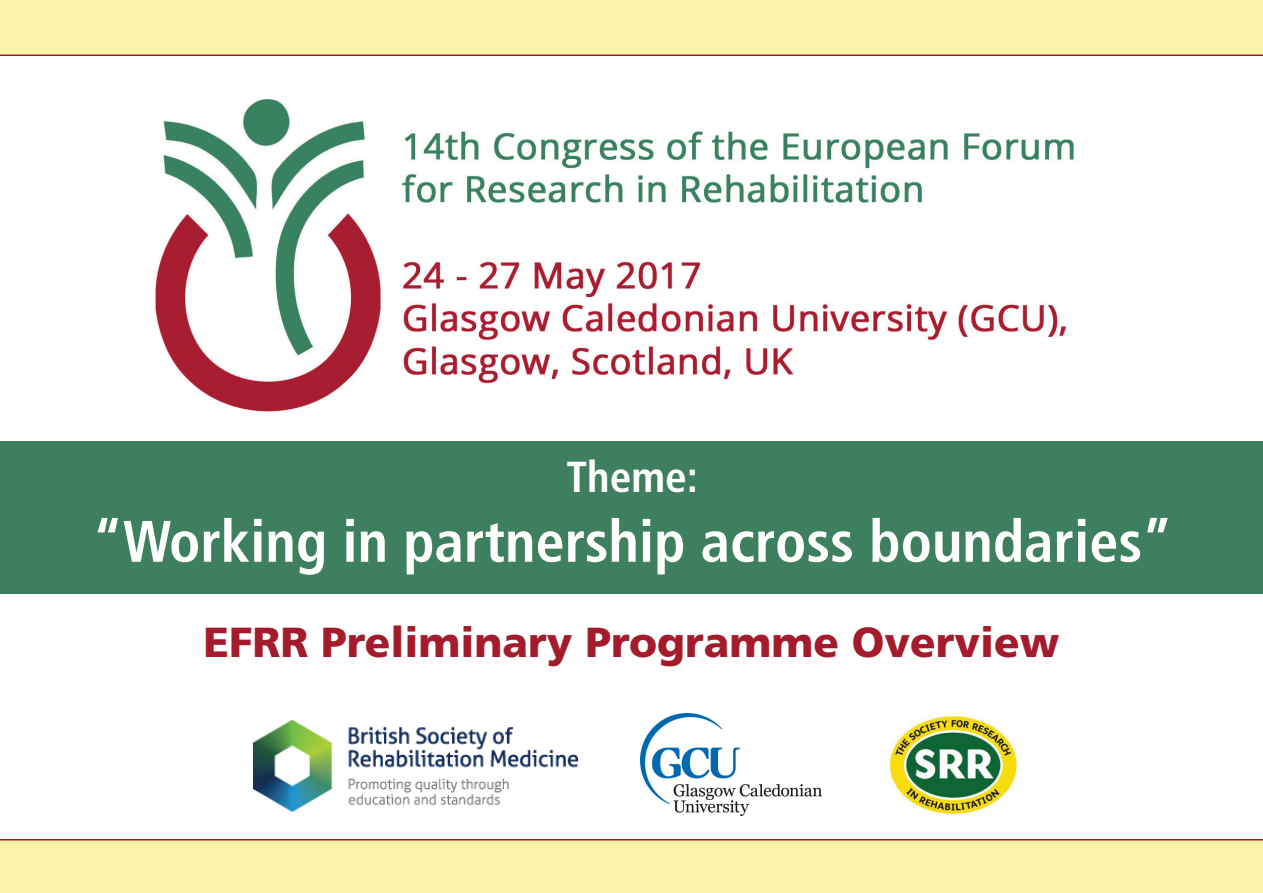
<style>
.page{position:relative;width:1263px;height:893px;background:#fff}
.page>*{position:absolute;margin:0;border:0;box-sizing:border-box;transform-origin:0 0}
.t1{font:700 condensed 58.5px "Frutiger";color:#fff}
.t2{font:700 condensed 43.35px "Frutiger";color:#fff}
.t3{font:900 42px "Frutiger";color:#a41c2b}
</style>
<div class="page">
<div style="left:0;top:0;width:1263px;height:56px;background:#fcf3aa"></div>
<div style="left:0;top:442px;width:1263px;height:152px;background:#3e7f60"></div>
<div style="left:0;top:839px;width:1263px;height:54px;background:#fcf3aa"></div>
<img style="left:155px;top:99px;width:919px;height:313px">
<img style="left:253px;top:721px;width:324px;height:91px">
<img style="left:640px;top:713px;width:181px;height:102px">
<img style="left:888px;top:715px;width:132px;height:100px">
<p class="t2" style="left:566px;top:451px;width:133px">Theme:</p>
<p class="t1" style="left:92px;top:507px;width:1082px">“Working in partnership across boundaries”</p>
<p class="t3" style="left:203px;top:617px;width:858px">EFRR Preliminary Programme Overview</p>
</div>
